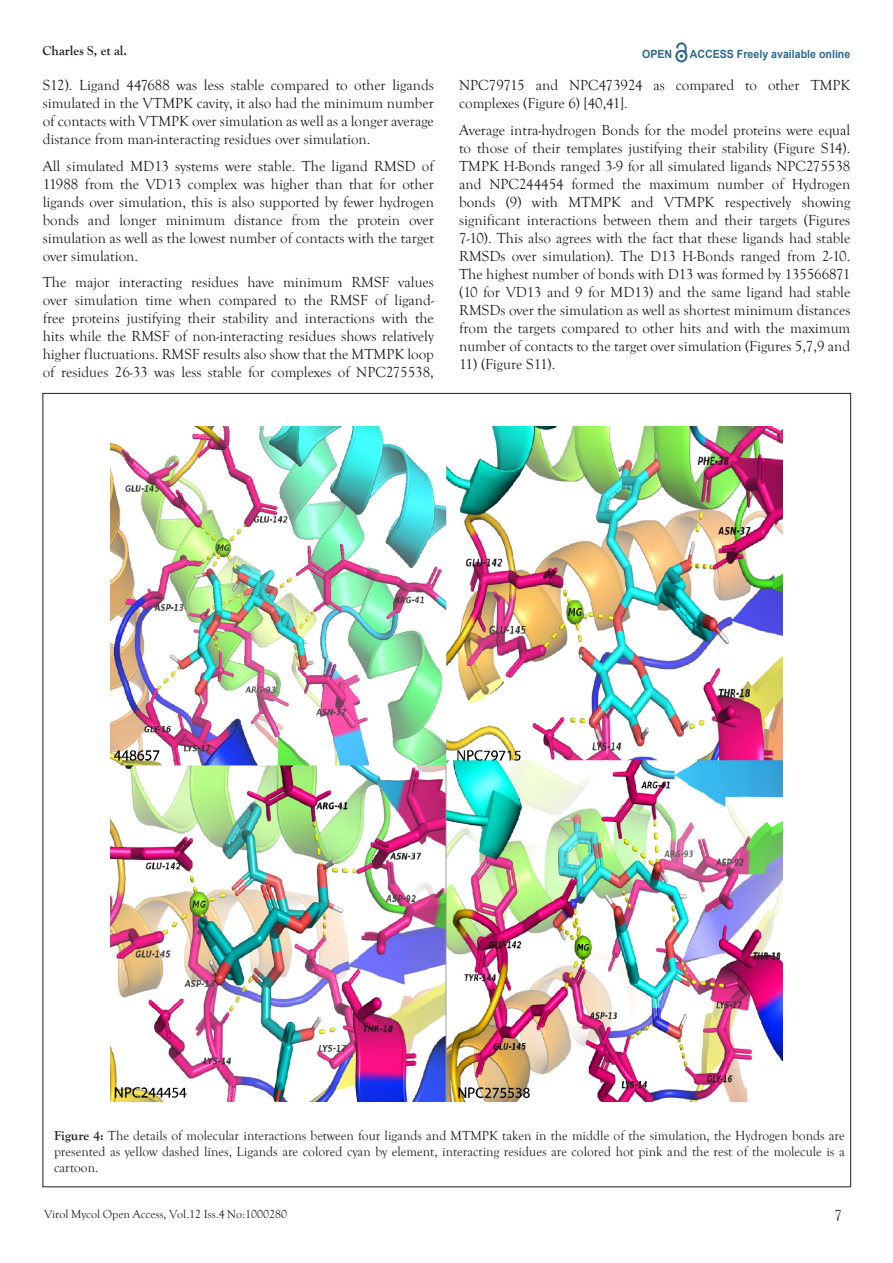
<style>
.page{position:relative;width:893px;height:1263px;background:#fff}
.page>*{position:absolute;margin:0;border:0;box-sizing:border-box;transform-origin:0 0}
.t1{font:15px/18px "Goudy Old Style T";color:#231f20;text-align:justify}
.t2{font:13.5px/16.2px "Goudy Old Style T";color:#231f20;text-align:justify}
.t3{font:700 13.5px "Goudy Old Style T";color:#231f20}
.t4{font:12px "Goudy Old Style T";color:#231f20}
.t5{font:700 11.25px "Arial";color:#2d6a8e;scale:.94 1}
.s1{font-weight:700}
</style>
<div class="page">
<svg style="left:675px;top:43px;width:12px;height:19px"></svg>
<img style="left:111px;top:427px;width:671px;height:674px">
<p class="t3" style="left:43px;top:43px;width:86px">Charles S, et al.</p>
<p class="t5" style="left:642px;top:47px;width:34px">OPEN</p>
<p class="t5" style="left:690px;top:46px;width:172px">ACCESS Freely available online</p>
<p class="t1" style="left:43px;top:77px;width:393px">S12). Ligand 447688 was less stable compared to other ligands simulated in the VTMPK cavity, it also had the minimum number of contacts with VTMPK over simulation as well as a longer average distance from man-interacting residues over simulation.</p>
<p class="t1" style="left:43px;top:157px;width:393px">All simulated MD13 systems were stable. The ligand RMSD of 11988 from the VD13 complex was higher than that for other ligands over simulation, this is also supported by fewer hydrogen bonds and longer minimum distance from the protein over simulation as well as the lowest number of contacts with the target over simulation.</p>
<p class="t1" style="left:43px;top:274px;width:393px">The major interacting residues have minimum RMSF values over simulation time when compared to the RMSF of ligand&shy;free proteins justifying their stability and interactions with the hits while the RMSF of non-interacting residues shows relatively higher fluctuations. RMSF results also show that the MTMPK loop of residues 26-33 was less stable for complexes of NPC275538,</p>
<p class="t1" style="left:459px;top:77px;width:393px">NPC79715 and NPC473924 as compared to other TMPK complexes (Figure 6) [40,41].</p>
<p class="t1" style="left:459px;top:121px;width:393px">Average intra-hydrogen Bonds for the model proteins were equal to those of their templates justifying their stability (Figure S14).<br>TMPK H-Bonds ranged 3-9 for all simulated ligands NPC275538 and NPC244454 formed the maximum number of Hydrogen bonds (9) with MTMPK and VTMPK respectively showing significant interactions between them and their targets (Figures 7-10). This also agrees with the fact that these ligands had stable RMSDs over simulation). The D13 H-Bonds ranged from 2-10.<br>The highest number of bonds with D13 was formed by 135566871 (10 for VD13 and 9 for MD13) and the same ligand had stable RMSDs over the simulation as well as shortest minimum distances from the targets compared to other hits and with the maximum number of contacts to the target over simulation (Figures 5,7,9 and</p>
<p class="t1" style="left:459px;top:355px;width:98px">11) (Figure S11).</p>
<p class="t2" style="left:54px;top:1127px;width:792px"><span class="s1">Figure 4:</span> The details of molecular interactions between four ligands and MTMPK taken in the middle of the simulation, the Hydrogen bonds are presented as yellow dashed lines, Ligands are colored cyan by element, interacting residues are colored hot pink and the rest of the molecule is a cartoon.</p>
<p class="t4" style="left:44px;top:1207px;width:245px">Virol Mycol Open Access, Vol.12 Iss.4 No:1000280</p>
<p class="t1" style="left:834px;top:1207px;width:9px">7</p>
</div>
